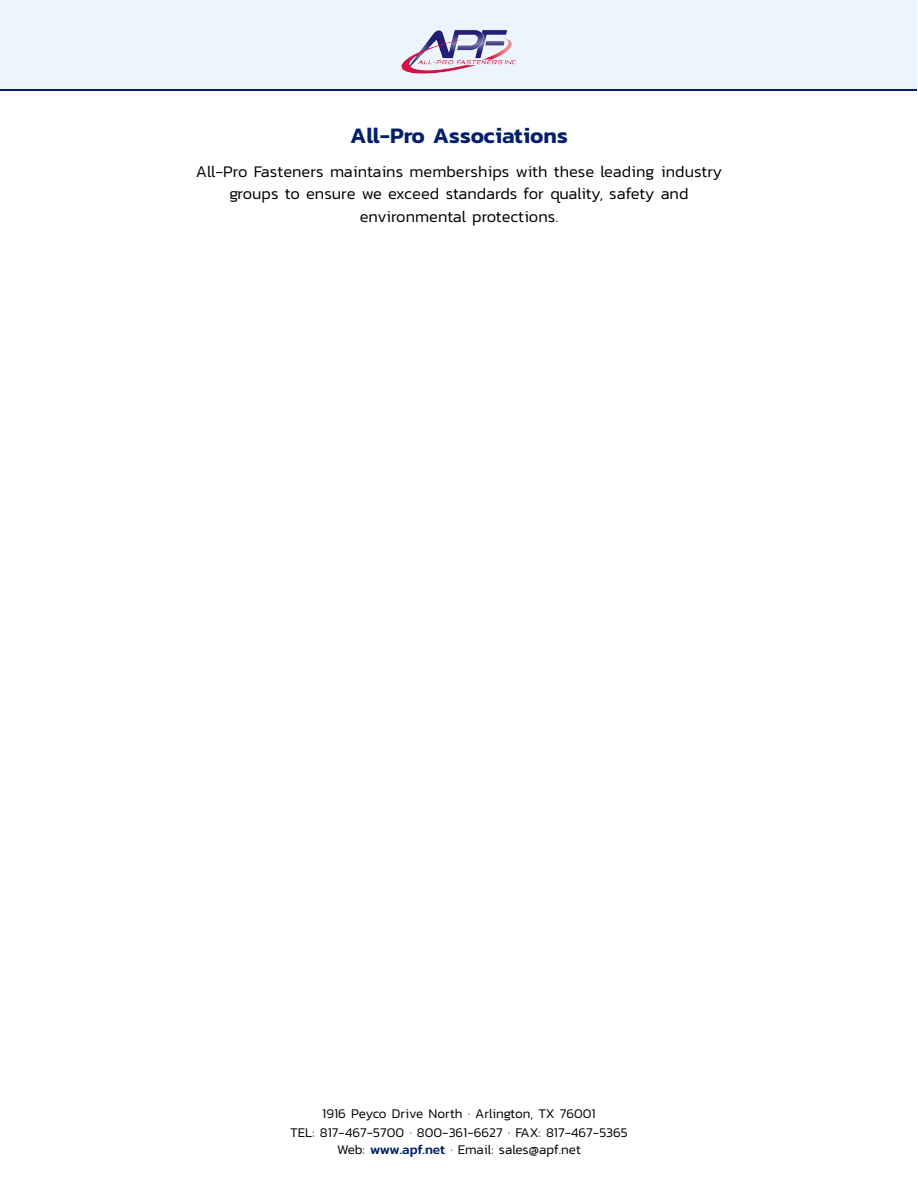
<style>
.page{position:relative;width:918px;height:1188px;background:#fff}
.page>*{position:absolute;margin:0;border:0;box-sizing:border-box;transform-origin:0 0}
.t1{font:600 22.5px "Kanit";color:#022169}
.t2{font:300 16.5px/22.5px "Kanit";color:#000;text-align:center}
.t3{font:300 13.5px/19.5px "Kanit";color:#000;text-align:center}
.s1{font-weight:500;color:#022169}
</style>
<div class="page">
<div style="left:1px;top:1px;width:916px;height:89px;background:#ecf4fc"></div>
<hr style="left:1px;top:89px;width:916px;height:2px;background:#022169">
<img style="left:401px;top:30px;width:115px;height:44px">
<h1 class="t1" style="left:350px;top:118px;width:219px">All-Pro Associations</h1>
<p class="t2" style="left:196px;top:160px;width:528px">All-Pro Fasteners maintains memberships with these leading industry groups to ensure we exceed standards for quality, safety and environmental protections.</p>
<p class="t3" style="left:290px;top:1103px;width:339px">1916 Peyco Drive North ∙ Arlington, TX 76001<br>TEL: 817-467-5700 ∙ 800-361-6627 ∙ FAX: 817-467-5365</p>
<p class="t3" style="left:337px;top:1139px;width:245px">Web: <span class="s1">www.apf.net</span> ∙ Email: sales@apf.net</p>
</div>
